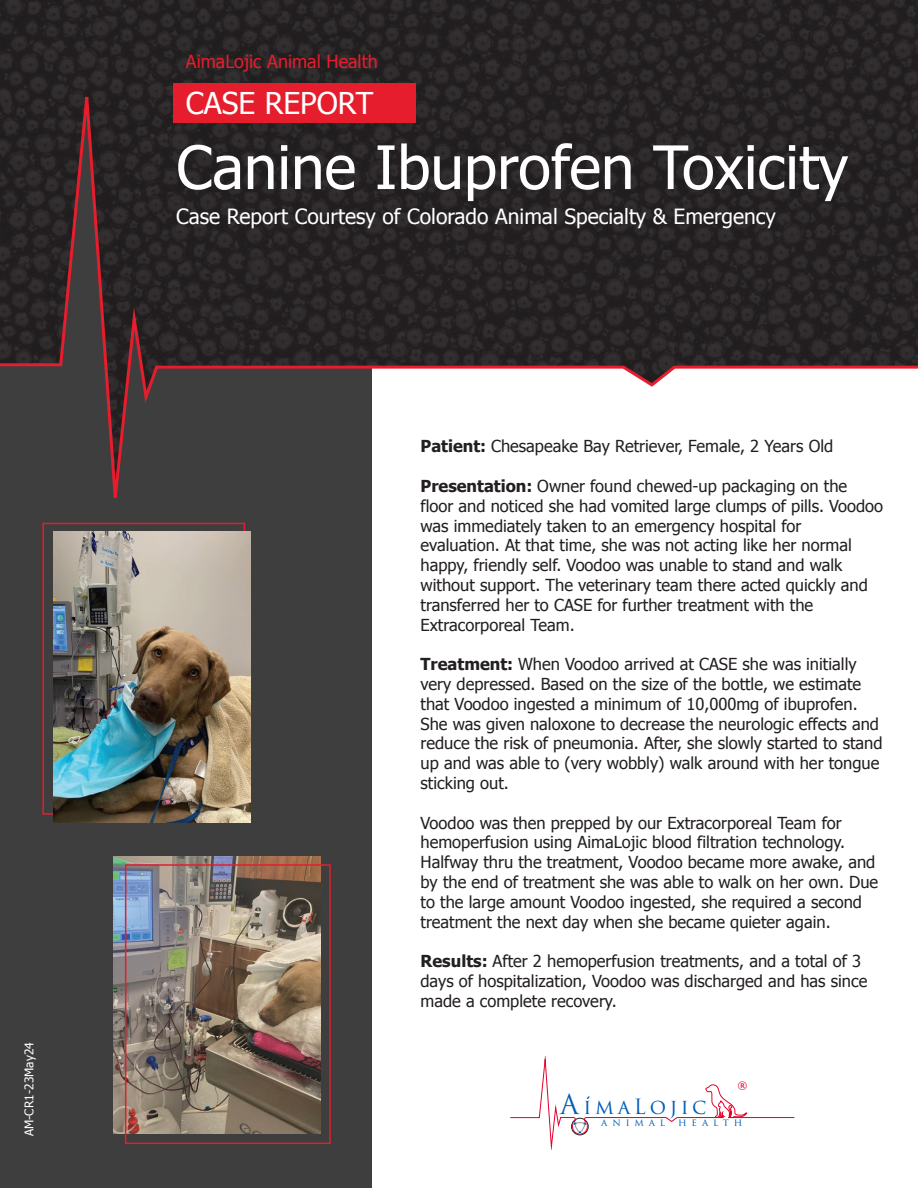
<style>
.page{position:relative;width:918px;height:1188px;background:#fff}
.page>*{position:absolute;margin:0;border:0;box-sizing:border-box;transform-origin:0 0}
.t1{font:60px "Tahoma";color:#fff}
.t2{font:30px "Tahoma";color:#fff}
.t3{font:21px "Tahoma";color:#fff}
.t4{font:20.55px "Trajan Pro 3";letter-spacing:.18em;color:#005eb8}
.t5{font:18px "Tahoma";color:#e51d2d}
.t6{font:16.5px/19.8px "Tahoma";color:#231f20}
.t7{font:12px "Tahoma";color:#fff}
.t8{font:10.05px "Trajan Pro 3";letter-spacing:.48em;color:#005eb8}
.t9{font:10.05px "Tahoma";color:#e4002b}
.s1{font-weight:700}
.s2{font-size:27px}
</style>
<div class="page">
<div style="left:0;top:0;width:372px;height:1188px;background:#3e3e3f"></div>
<svg style="left:0;top:0;width:918px;height:61px;background:#282425"></svg>
<svg style="left:0;top:61px;width:918px;height:470px"></svg>
<div style="left:173px;top:83px;width:243px;height:40px;background:#e51d2d"></div>
<img style="left:53px;top:531px;width:198px;height:291px">
<img style="left:113px;top:856px;width:207px;height:278px">
<div style="left:125px;top:864px;width:206px;height:280px;border:2px solid #e51d2d"></div>
<svg style="left:510px;top:1056px;width:237px;height:93px"></svg>
<hr style="left:729px;top:1117px;width:65px;height:1px;background:#e4002b">
<p class="t7" style="left:21px;top:1136px;width:96px;rotate:-90deg">AM-CR1-23May24</p>
<p class="t5" style="left:186px;top:49px;width:193px">AimaLojic Animal Health</p>
<h2 class="t2" style="left:186px;top:83px;width:189px">CASE REPORT</h2>
<h1 class="t1" style="left:176px;top:127px;width:674px">Canine Ibuprofen Toxicity</h1>
<p class="t3" style="left:176px;top:203px;width:601px">Case Report Courtesy of Colorado Animal Specialty &amp; Emergency</p>
<p class="t6" style="left:421px;top:436px;width:414px"><span class="s1">Patient:</span> Chesapeake Bay Retriever, Female, 2 Years Old</p>
<p class="t6" style="left:421px;top:475px;width:464px"><span class="s1">Presentation:</span> Owner found chewed-up packaging on the floor and noticed she had vomited large clumps of pills. Voodoo was immediately taken to an emergency hospital for evaluation. At that time, she was not acting like her normal happy, friendly self. Voodoo was unable to stand and walk without support. The veterinary team there acted quickly and transferred her to CASE for further treatment with the Extracorporeal Team.</p>
<p class="t6" style="left:421px;top:654px;width:464px"><span class="s1">Treatment:</span> When Voodoo arrived at CASE she was initially very depressed. Based on the size of the bottle, we estimate that Voodoo ingested a minimum of 10,000mg of ibuprofen.<br>She was given naloxone to decrease the neurologic effects and reduce the risk of pneumonia. After, she slowly started to stand up and was able to (very wobbly) walk around with her tongue sticking out.</p>
<p class="t6" style="left:421px;top:812px;width:459px">Voodoo was then prepped by our Extracorporeal Team for hemoperfusion using AimaLojic blood filtration technology.<br>Halfway thru the treatment, Voodoo became more awake, and by the end of treatment she was able to walk on her own. Due to the large amount Voodoo ingested, she required a second treatment the next day when she became quieter again.</p>
<p class="t6" style="left:421px;top:951px;width:448px"><span class="s1">Results:</span> After 2 hemoperfusion treatments, and a total of 3 days of hospitalization, Voodoo was discharged and has since made a complete recovery.</p>
<p class="t9" style="left:738px;top:1079px;width:11px">®</p>
<p class="t4" style="left:560px;top:1092px;width:148px"><span class="s2">A</span>imaLojic</p>
<p class="t8" style="left:601px;top:1116px;width:65px">animal</p>
<p class="t8" style="left:678px;top:1116px;width:66px">health</p>
</div>
